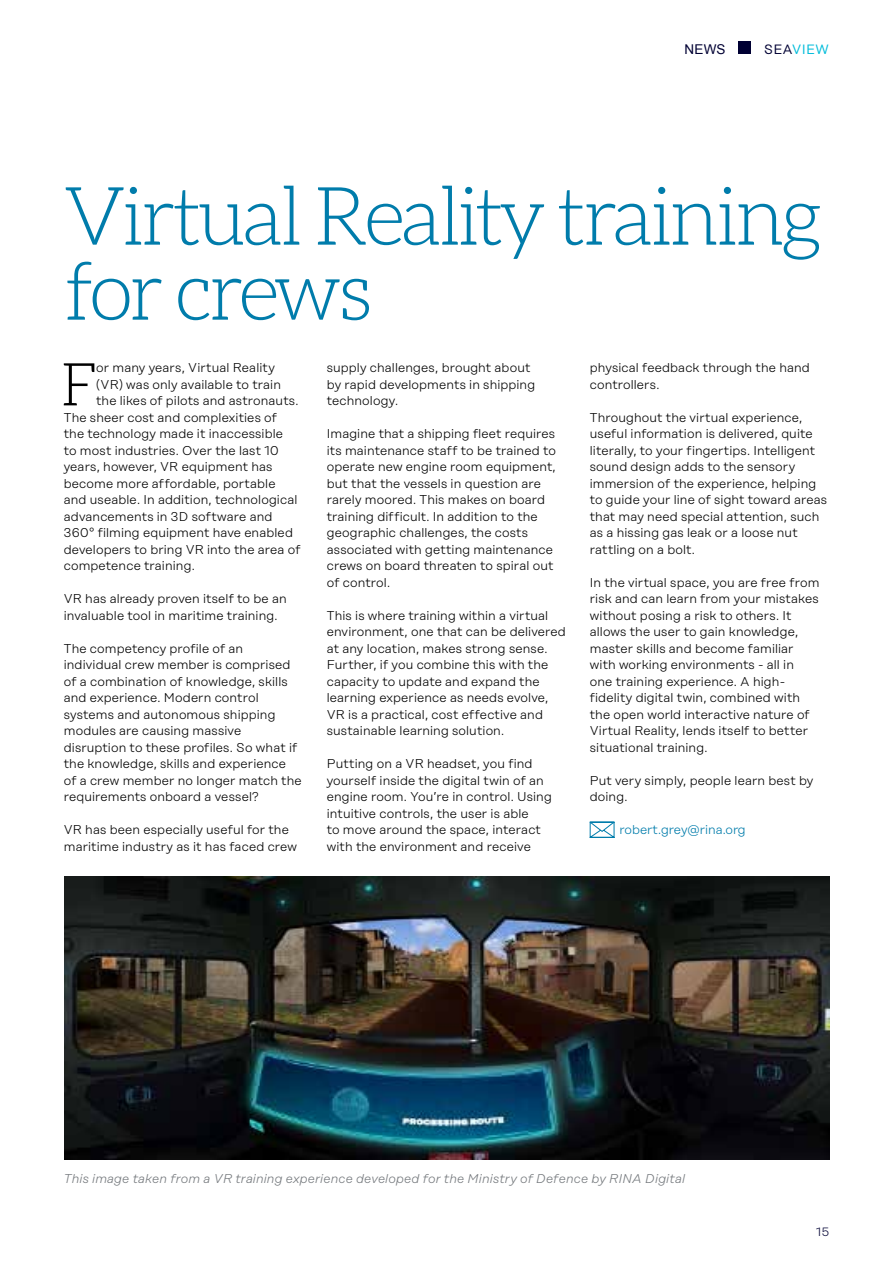
<style>
.page{position:relative;width:893px;height:1263px;background:#fff}
.page>*{position:absolute;margin:0;border:0;box-sizing:border-box;transform-origin:0 0}
.t1{font:300 81px/75px "Aleo";letter-spacing:-.05em;color:#007cab}
.t2{font:300 59.4px "Aleo";color:#000}
.t3{font:13.5px "Rational Display";letter-spacing:.01em;color:#00bcda}
.t4{font:13.5px "Arial";color:#003}
.t5{font:300 12.75px/16.5px "Rational Display";letter-spacing:.01em;color:#000}
.t6{font:italic 300 12.75px "Rational Display";letter-spacing:.01em;color:#767a7e}
.t7{font:300 12.75px "Rational Display";color:#007cab}
.t8{font:300 12px "Rational Display";color:#003}
.s1{color:#003}
</style>
<div class="page">
<div style="left:738px;top:41px;width:13px;height:13px;background:#003"></div>
<img style="left:64px;top:876px;width:765px;height:283px">
<svg style="left:589px;top:821px;width:26px;height:17px"></svg>
<p class="t4" style="left:685px;top:41px;width:42px">NEWS</p>
<p class="t3" style="left:764px;top:42px;width:67px"><span class="s1">SEA</span>VIEW</p>
<h1 class="t1" style="left:64px;top:178px;width:761px">Virtual Reality training for crews</h1>
<h2 class="t2" style="left:61px;top:352px;width:37px">F</h2>
<p class="t5" style="left:96px;top:360px;width:180px">or many years, Virtual Reality</p>
<p class="t5" style="left:96px;top:376px;width:186px">(VR) was only available to train</p>
<p class="t5" style="left:96px;top:393px;width:204px">the likes of pilots and astronauts.</p>
<p class="t5" style="left:64px;top:409px;width:215px">The sheer cost and complexities of</p>
<p class="t5" style="left:64px;top:426px;width:221px">the technology made it inaccessible</p>
<p class="t5" style="left:64px;top:442px;width:217px">to most industries. Over the last 10</p>
<p class="t5" style="left:64px;top:459px;width:210px">years, however, VR equipment has</p>
<p class="t5" style="left:64px;top:475px;width:213px">become more affordable, portable</p>
<p class="t5" style="left:64px;top:492px;width:235px">and useable. In addition, technological</p>
<p class="t5" style="left:64px;top:508px;width:210px">advancements in 3D software and</p>
<p class="t5" style="left:64px;top:525px;width:231px">360° filming equipment have enabled</p>
<p class="t5" style="left:64px;top:541px;width:238px">developers to bring VR into the area of</p>
<p class="t5" style="left:64px;top:558px;width:132px">competence training.</p>
<p class="t5" style="left:64px;top:591px;width:224px">VR has already proven itself to be an invaluable tool in maritime training.</p>
<p class="t5" style="left:64px;top:640px;width:239px">The competency profile of an individual crew member is comprised of a combination of knowledge, skills and experience. Modern control systems and autonomous shipping modules are causing massive disruption to these profiles. So what if the knowledge, skills and experience of a crew member no longer match the requirements onboard a vessel?</p>
<p class="t5" style="left:64px;top:822px;width:235px">VR has been especially useful for the maritime industry as it has faced crew</p>
<p class="t5" style="left:327px;top:360px;width:210px">supply challenges, brought about by rapid developments in shipping technology.</p>
<p class="t5" style="left:327px;top:426px;width:231px">Imagine that a shipping fleet requires its maintenance staff to be trained to operate new engine room equipment, but that the vessels in question are rarely moored. This makes on board training difficult. In addition to the geographic challenges, the costs associated with getting maintenance crews on board threaten to spiral out of control.</p>
<p class="t5" style="left:327px;top:607px;width:241px">This is where training within a virtual environment, one that can be delivered at any location, makes strong sense.<br>Further, if you combine this with the capacity to update and expand the learning experience as needs evolve, VR is a practical, cost effective and sustainable learning solution.</p>
<p class="t5" style="left:327px;top:756px;width:227px">Putting on a VR headset, you find yourself inside the digital twin of an engine room. You’re in control. Using intuitive controls, the user is able<br>to move around the space, interact with the environment and receive</p>
<p class="t5" style="left:590px;top:360px;width:222px">physical feedback through the hand controllers.</p>
<p class="t5" style="left:590px;top:409px;width:239px">Throughout the virtual experience, useful information is delivered, quite literally, to your fingertips. Intelligent sound design adds to the sensory immersion of the experience, helping to guide your line of sight toward areas that may need special attention, such as a hissing gas leak or a loose nut rattling on a bolt.</p>
<p class="t5" style="left:590px;top:574px;width:231px">In the virtual space, you are free from risk and can learn from your mistakes without posing a risk to others. It allows the user to gain knowledge, master skills and become familiar with working environments - all in one training experience. A high&shy;fidelity digital twin, combined with the open world interactive nature of Virtual Reality, lends itself to better situational training.</p>
<p class="t5" style="left:590px;top:772px;width:225px">Put very simply, people learn best by doing.</p>
<p class="t7" style="left:619px;top:823px;width:128px">robert.grey@rina.org</p>
<p class="t6" style="left:64px;top:1171px;width:623px">This image taken from a VR training experience developed for the Ministry of Defence by RINA Digital</p>
<p class="t8" style="left:816px;top:1225px;width:15px">15</p>
</div>
